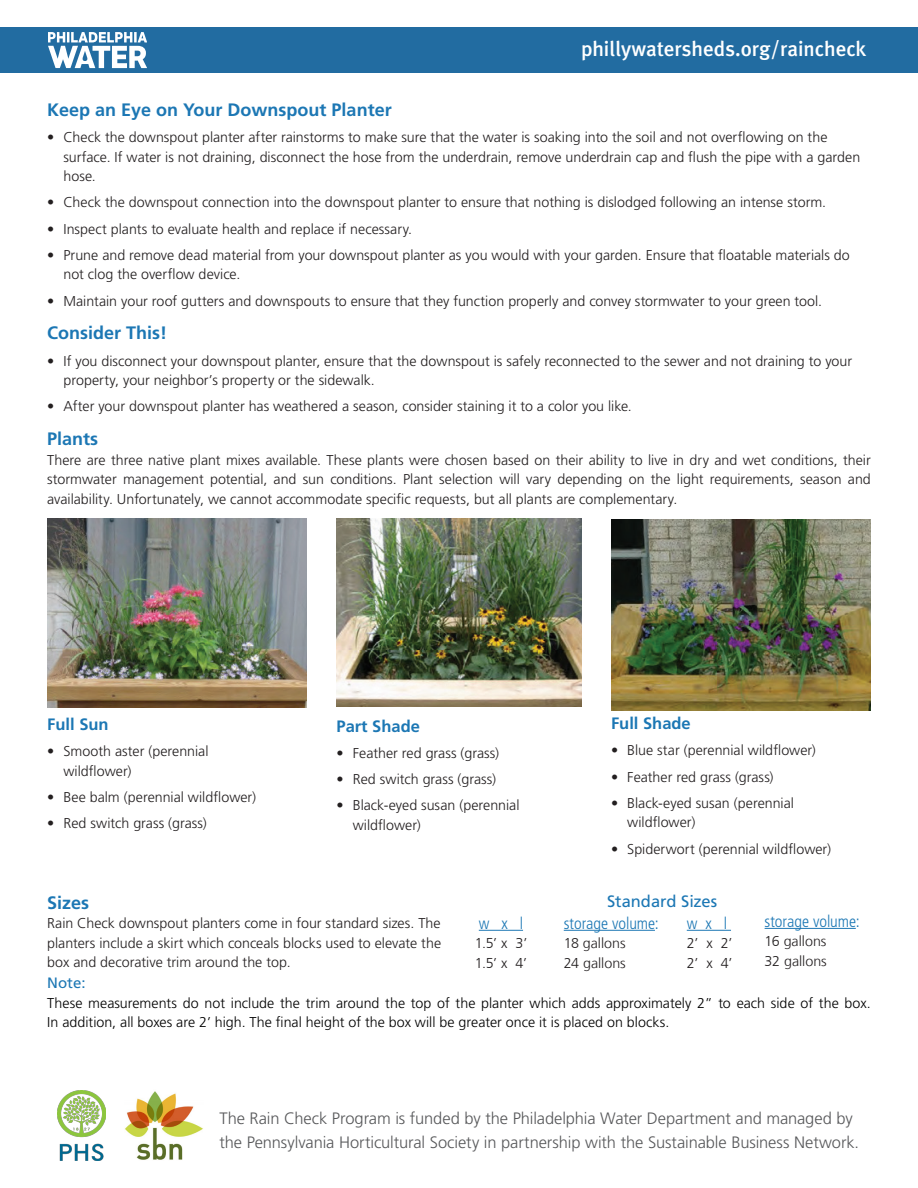
<style>
.page{position:relative;width:918px;height:1188px;background:#fff}
.page>*{position:absolute;margin:0;border:0;box-sizing:border-box;transform-origin:0 0}
.t1{font:500 21px "Meta Plus";color:#fff}
.t2{font:700 18px "Frutiger LT Std";color:#1c77b4}
.t3{font:300 16.5px/24px "Frutiger LT Std";letter-spacing:-.005em;color:#57585a}
.t4{font:300 condensed 16.5px "Frutiger LT Std";color:#1c77b4}
.t5{font:700 16.5px "Frutiger LT Std";color:#1c77b4}
.t6{font:16.5px "Frutiger LT Std";letter-spacing:-.005em;color:#1c77b4}
.t7{font:15px "Frutiger LT Std";color:#1c77b4}
.t8{font:300 14.25px/19.5px "Frutiger LT Std";color:#231f20}
.t9{font:300 14.25px/19.5px "Frutiger LT Std";color:#000}
.t10{font:300 14.25px/19.5px "Frutiger LT";letter-spacing:-.005em;color:#231f20}
</style>
<div class="page">
<div style="left:1px;top:27px;width:917px;height:45px;background:#226ca1"></div>
<img style="left:57px;top:1091px;width:48px;height:70px">
<img style="left:125px;top:1091px;width:78px;height:69px">
<svg style="left:48px;top:32px;width:98px;height:36px"></svg>
<img style="left:47px;top:519px;width:259px;height:189px">
<img style="left:337px;top:519px;width:244px;height:188px">
<img style="left:611px;top:520px;width:260px;height:191px">
<hr style="left:479px;top:930px;width:44px;height:1px;background:#1c77b4">
<hr style="left:687px;top:930px;width:44px;height:1px;background:#1c77b4">
<hr style="left:564px;top:930px;width:91px;height:1px;background:#1c77b4">
<hr style="left:765px;top:928px;width:91px;height:1px;background:#1c77b4">
<h1 class="t1" style="left:581px;top:37px;width:287px">phillywatersheds.org/raincheck</h1>
<p class="t2" style="left:47px;top:99px;width:346px">Keep an Eye on Your Downspout Planter</p>
<p class="t8" style="left:63px;top:128px;width:798px;text-indent:-16px">• Check the downspout planter after rainstorms to make sure that the water is soaking into the soil and not overflowing on the surface. If water is not draining, disconnect the hose from the underdrain, remove underdrain cap and flush the pipe with a garden hose.</p>
<p class="t8" style="left:47px;top:193px;width:781px">• Check the downspout connection into the downspout planter to ensure that nothing is dislodged following an intense storm.</p>
<p class="t8" style="left:47px;top:219px;width:367px">• Inspect plants to evaluate health and replace if necessary.</p>
<p class="t8" style="left:63px;top:246px;width:788px;text-indent:-16px">• Prune and remove dead material from your downspout planter as you would with your garden. Ensure that floatable materials do not clog the overflow device.</p>
<p class="t8" style="left:47px;top:291px;width:777px">• Maintain your roof gutters and downspouts to ensure that they function properly and convey stormwater to your green tool.</p>
<p class="t2" style="left:47px;top:323px;width:122px">Consider This!</p>
<p class="t8" style="left:63px;top:351px;width:790px;text-indent:-16px">• If you disconnect your downspout planter, ensure that the downspout is safely reconnected to the sewer and not draining to your property, your neighbor’s property or the sidewalk.</p>
<p class="t8" style="left:47px;top:397px;width:586px">• After your downspout planter has weathered a season, consider staining it to a color you like.</p>
<p class="t2" style="left:47px;top:428px;width:53px">Plants</p>
<p class="t8" style="left:47px;top:450px;width:825px;text-align:justify">There are three native plant mixes available. These plants were chosen based on their ability to live in dry and wet conditions, their stormwater management potential, and sun conditions. Plant selection will vary depending on the light requirements, season and availability. Unfortunately, we cannot accommodate specific requests, but all plants are complementary.</p>
<p class="t5" style="left:47px;top:714px;width:63px">Full Sun</p>
<p class="t8" style="left:63px;top:742px;width:147px;text-indent:-16px">• Smooth aster (perennial wildflower)</p>
<p class="t8" style="left:47px;top:787px;width:210px">• Bee balm (perennial wildflower)</p>
<p class="t8" style="left:47px;top:814px;width:161px">• Red switch grass (grass)</p>
<p class="t5" style="left:337px;top:716px;width:85px">Part Shade</p>
<p class="t8" style="left:337px;top:743px;width:164px">• Feather red grass (grass)</p>
<p class="t8" style="left:337px;top:770px;width:161px">• Red switch grass (grass)</p>
<p class="t8" style="left:353px;top:796px;width:168px;text-indent:-16px">• Black-eyed susan (perennial wildflower)</p>
<p class="t2" style="left:47px;top:892px;width:44px">Sizes</p>
<p class="t8" style="left:47px;top:914px;width:395px;text-align:justify">Rain Check downspout planters come in four standard sizes. The planters include a skirt which conceals blocks used to elevate the box and decorative trim around the top.</p>
<p class="t4" style="left:479px;top:914px;width:46px">w x l</p>
<p class="t10" style="left:475px;top:934px;width:54px">1.5’ x 3’<br>1.5’ x 4’</p>
<p class="t5" style="left:611px;top:714px;width:81px">Full Shade</p>
<p class="t8" style="left:611px;top:741px;width:206px">• Blue star (perennial wildflower)</p>
<p class="t8" style="left:611px;top:767px;width:164px">• Feather red grass (grass)</p>
<p class="t8" style="left:627px;top:794px;width:168px;text-indent:-16px">• Black-eyed susan (perennial wildflower)</p>
<p class="t8" style="left:611px;top:839px;width:222px">• Spiderwort (perennial wildflower)</p>
<p class="t6" style="left:607px;top:892px;width:112px">Standard Sizes</p>
<p class="t4" style="left:687px;top:914px;width:42px">w x l</p>
<p class="t10" style="left:687px;top:934px;width:47px">2’ x 2’<br>2’ x 4’</p>
<p class="t4" style="left:564px;top:914px;width:97px">storage volume:</p>
<p class="t10" style="left:564px;top:934px;width:64px">18 gallons<br>24 gallons</p>
<p class="t4" style="left:765px;top:912px;width:97px">storage volume:</p>
<p class="t10" style="left:765px;top:932px;width:64px">16 gallons<br>32 gallons</p>
<p class="t7" style="left:47px;top:974px;width:40px">Note:</p>
<p class="t9" style="left:47px;top:993px;width:825px">These measurements do not include the trim around the top of the planter which adds approximately 2” to each side of the box.<br>In addition, all boxes are 2’ high. The final height of the box will be greater once it is placed on blocks.</p>
<p class="t3" style="left:219px;top:1107px;width:641px">The Rain Check Program is funded by the Philadelphia Water Department and managed by the Pennsylvania Horticultural Society in partnership with the Sustainable Business Network.</p>
</div>
